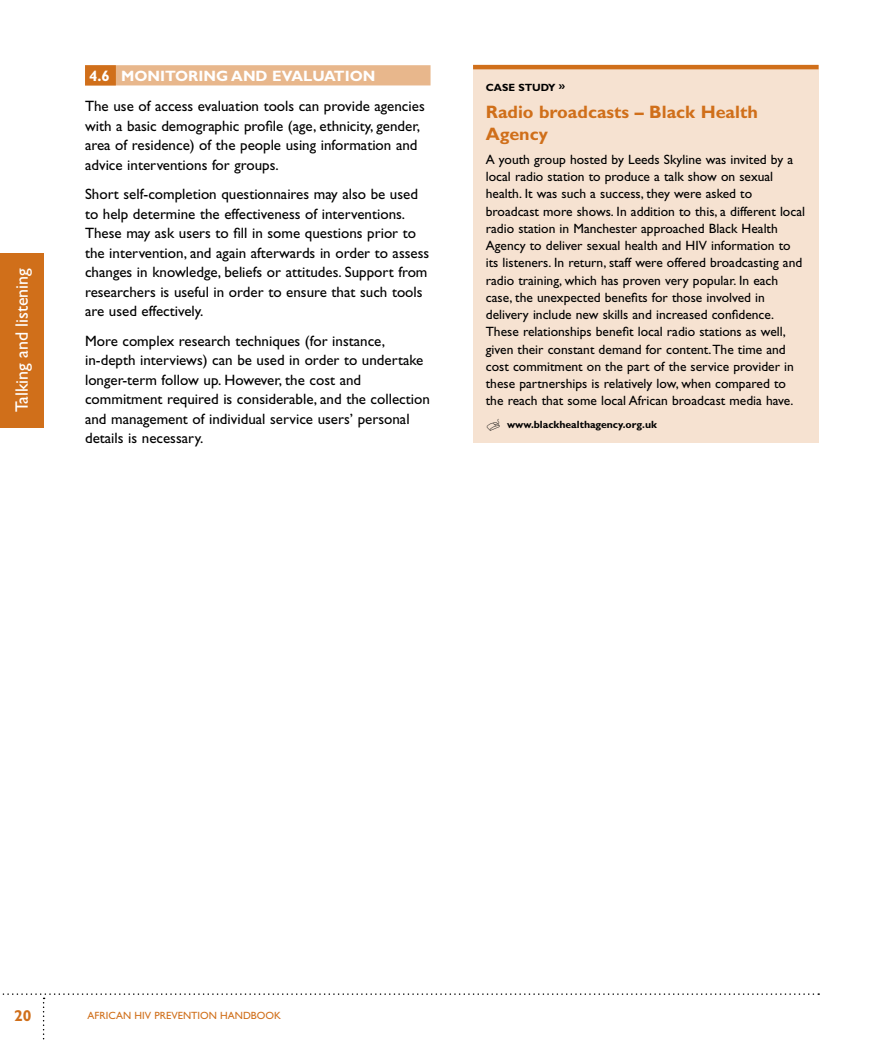
<style>
.page{position:relative;width:893px;height:1042px;background:#fff}
.page>*{position:absolute;margin:0;border:0;box-sizing:border-box;transform-origin:0 0}
.t1{font:700 18px/22.5px "Gill Sans";color:#d06f1a}
.t2{font:18px "Gill Sans";letter-spacing:-.005em;color:#fff}
.t3{font:700 15.75px "Gill Sans";color:#d06f1a}
.t4{font:15px/19.5px "Gill Sans";color:#000}
.t5{font:700 15px "Gill Sans";color:#fff}
.t6{font:13.5px/17.2px "Gill Sans";color:#000}
.t7{font:700 10.5px "Gill Sans";color:#000}
.t8{font:10.5px "Gill Sans";color:#d06f1a}
</style>
<div class="page">
<svg style="left:2px;top:993px;width:817px;height:47px"></svg>
<div style="left:0;top:253px;width:43px;height:174px;background:#d06f1a"></div>
<div style="left:85px;top:65px;width:346px;height:20px;background:#e8b78c"></div>
<div style="left:85px;top:65px;width:31px;height:20px;background:#d06f1a"></div>
<div style="left:473px;top:66px;width:346px;height:377px;background:#f6e2d1"></div>
<hr style="left:473px;top:65px;width:346px;height:4px;background:#d06f1a">
<p class="t2" style="left:12px;top:412px;width:145px;rotate:-90deg">Talking and listening</p>
<p class="t5" style="left:89px;top:67px;width:33px">4.6 Monito</p>
<p class="t5" style="left:188px;top:67px;width:56px">ring and</p>
<p class="t5" style="left:272px;top:67px;width:11px">eva</p>
<p class="t5" style="left:303px;top:67px;width:32px">luation</p>
<p class="t4" style="left:85px;top:96px;width:341px">The use of access evaluation tools can provide agencies with a basic demographic profile (age, ethnicity, gender, area of residence) of the people using information and advice interventions for groups.</p>
<p class="t4" style="left:85px;top:184px;width:346px">Short self-completion questionnaires may also be used to help determine the effectiveness of interventions.<br>These may ask users to fill in some questions prior to the intervention, and again afterwards in order to assess changes in knowledge, beliefs or attitudes. Support from researchers is useful in order to ensure that such tools are used effectively.</p>
<p class="t4" style="left:85px;top:331px;width:346px">More complex research techniques (for instance, in-depth interviews) can be used in order to undertake longer-term follow up. However, the cost and commitment required is considerable, and the collection and management of individual service users’ personal details is necessary.</p>
<p class="t7" style="left:486px;top:81px;width:81px">CASE STUDY »</p>
<p class="t1" style="left:486px;top:100px;width:274px">Radio broadcasts – Black Health<br>Agency</p>
<p class="t6" style="left:486px;top:151px;width:321px">A youth group hosted by Leeds Skyline was invited by a local radio station to produce a talk show on sexual health. It was such a success, they were asked to broadcast more shows. In addition to this, a different local radio station in Manchester approached Black Health Agency to deliver sexual health and HIV information to its listeners. In return, staff were offered broadcasting and radio training, which has proven very popular. In each case, the unexpected benefits for those involved in delivery include new skills and increased confidence.<br>These relationships benefit local radio stations as well, given their constant demand for content. The time and cost commitment on the part of the service provider in these partnerships is relatively low, when compared to the reach that some local African broadcast media have.</p>
<p class="t7" style="left:507px;top:418px;width:151px">www.blackhealthagency.org.uk</p>
<p class="t3" style="left:14px;top:1006px;width:19px">20</p>
<p class="t8" style="left:88px;top:1010px;width:195px">AFRICAN HIV PREVENTION HANDBOOK</p>
</div>
